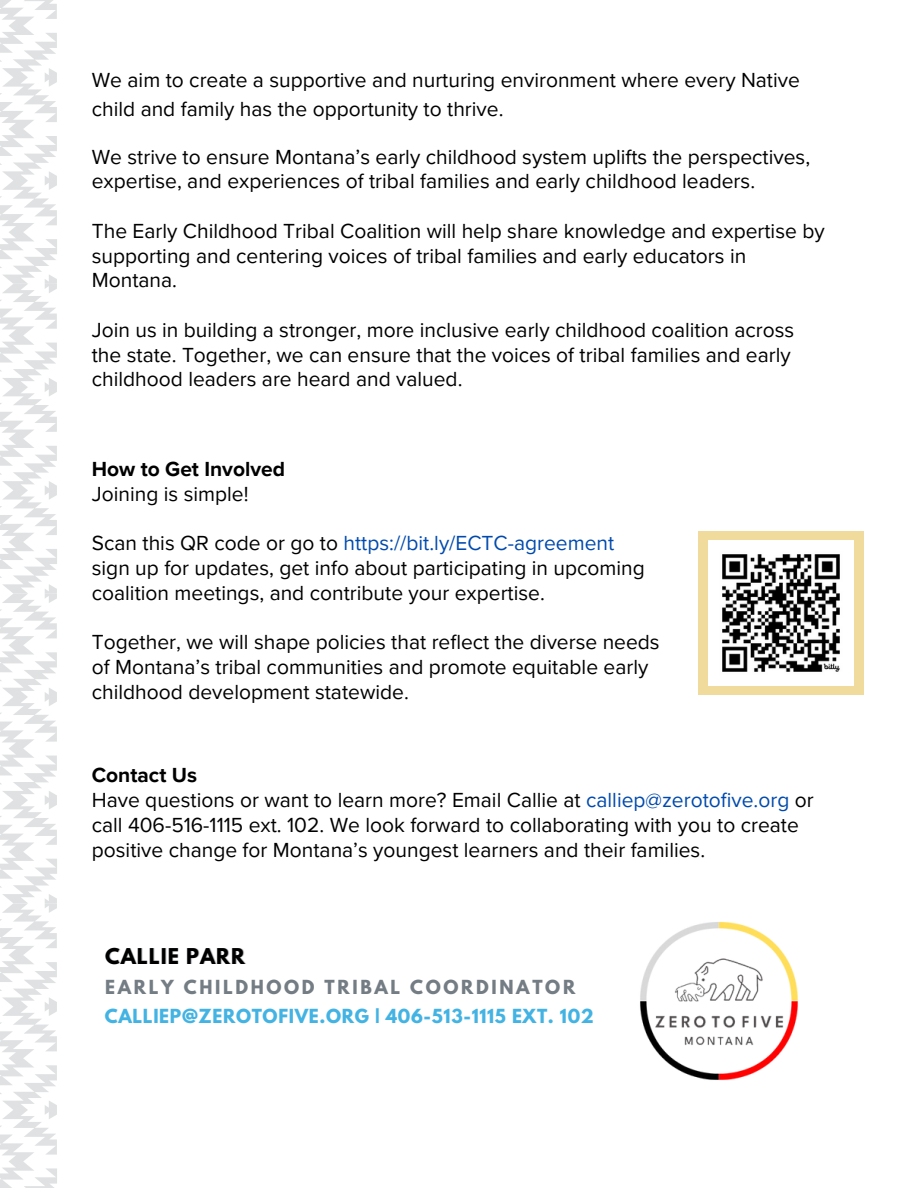
<style>
.page{position:relative;width:918px;height:1188px;background:#fff}
.page>*{position:absolute;margin:0;border:0;box-sizing:border-box;transform-origin:0 0}
.t1{font:21px/24.8px "Proxima Nova";color:#000}
.t2{font:700 21px/24.8px "Proxima Nova";color:#000}
.t3{font:700 19.35px "League Spartan";letter-spacing:.055em;color:#000}
.t4{font:700 17.25px "League Spartan";letter-spacing:.04em;color:#43b3e3}
.t5{font:700 17.25px "League Spartan";letter-spacing:.155em;color:#747c84}
.s1{font-weight:400}
.s2{color:#004aad}
.s3{font-weight:700}
</style>
<div class="page">
<img style="left:640px;top:921px;width:158px;height:159px">
<svg style="left:0;top:0;width:57px;height:1188px"></svg>
<div style="left:699px;top:532px;width:165px;height:163px;background:#f1db9c"></div>
<img style="left:708px;top:541px;width:146px;height:145px">
<h2 class="t1" style="left:92px;top:66px;width:710px;line-height:29.2px">We aim to create a supportive and nurturing environment where every Native child and family has the opportunity to thrive.</h2>
<p class="t1" style="left:92px;top:145px;width:720px">We strive to ensure Montana’s early childhood system uplifts the perspectives, expertise, and experiences of tribal families and early childhood leaders.</p>
<p class="t1" style="left:92px;top:219px;width:734px">The Early Childhood Tribal Coalition will help share knowledge and expertise by supporting and centering voices of tribal families and early educators in<br>Montana.</p>
<p class="t1" style="left:92px;top:318px;width:704px">Join us in building a stronger, more inclusive early childhood coalition across the state. Together, we can ensure that the voices of tribal families and early childhood leaders are heard and valued.</p>
<h2 class="t2" style="left:92px;top:457px;width:195px">How to Get Involved<br><span class="s1">Joining is simple!</span></h2>
<h2 class="t1" style="left:92px;top:531px;width:555px">Scan this QR code or go to <span class="s2">https://bit.ly/ECTC-agreement </span>sign up for updates, get info about participating in upcoming coalition meetings, and contribute your expertise.</h2>
<h2 class="t1" style="left:92px;top:630px;width:569px">Together, we will shape policies that reflect the diverse needs of Montana’s tribal communities and promote equitable early childhood development statewide.</h2>
<p class="t1" style="left:92px;top:764px;width:724px"><span class="s3">Contact Us<br></span>Have questions or want to learn more? Email Callie at <span class="s2">calliep@zerotofive.org</span> or call 406-516-1115 ext. 102. We look forward to collaborating with you to create positive change for Montana’s youngest learners and their families.</p>
<p class="t3" style="left:105px;top:946px;width:141px">CALLIE PARR</p>
<p class="t5" style="left:105px;top:979px;width:472px">EARLY CHILDHOOD TRIBAL COORDINATOR</p>
<h2 class="t4" style="left:105px;top:1008px;width:490px">CALLIEP@ZEROTOFIVE.ORG | 406-513-1115 EXT. 102</h2>
</div>
